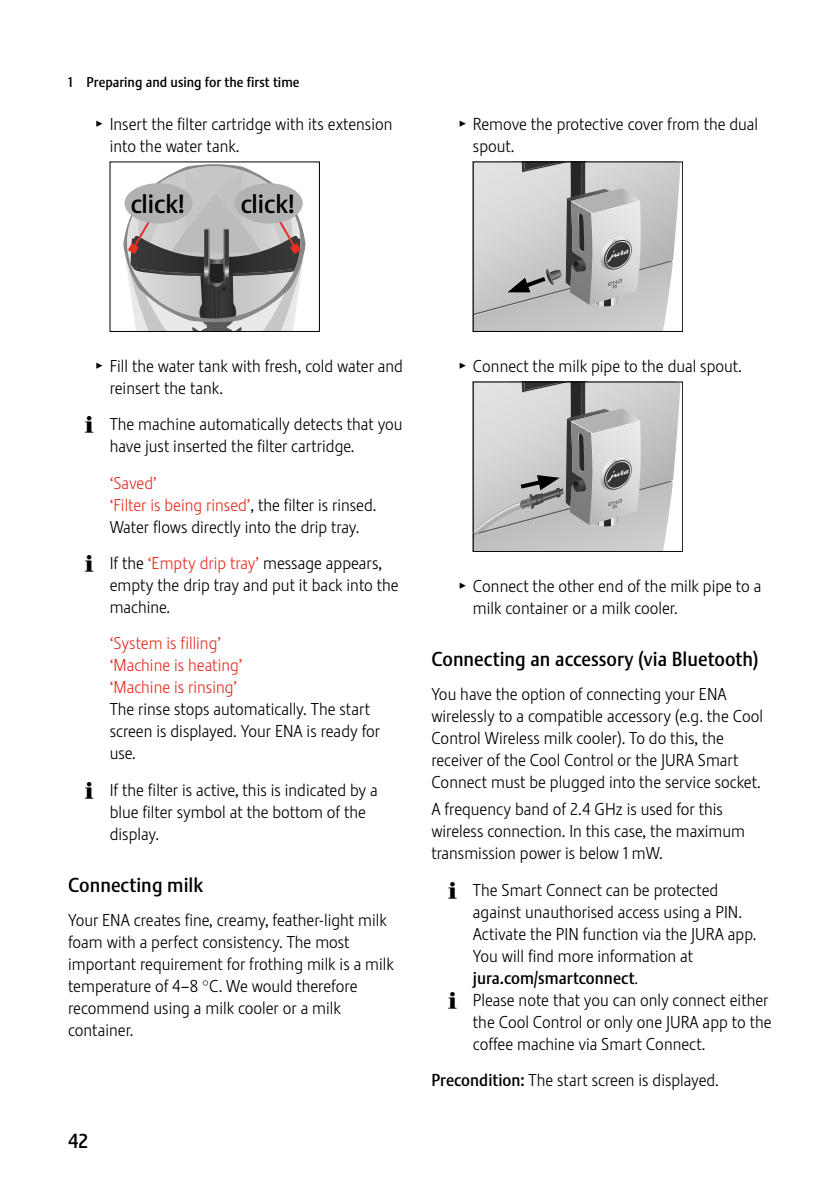
<style>
.page{position:relative;width:840px;height:1191px;background:#fff}
.page>*{position:absolute;margin:0;border:0;box-sizing:border-box;transform-origin:0 0}
.t1{font:26px "Stalemate Pro 2 J Medium";color:#000}
.t2{font:20px "Stalemate Pro 2 J Medium";color:#000}
.t3{font:17px/22px "Stalemate Pro 2 J Light";color:#000}
.t4{font:17px/22px "Stalemate Pro 2 J Light";color:#e63025}
.t5{font:17px "Stalemate Pro 2 J Medium";color:#000}
.t6{font:14px "Stalemate Pro 2 J Medium";color:#000}
.s1{font-family:"Jura Pict 2006"}
.s2{color:#e63025}
.s3{font-family:"Stalemate Pro 2 J Light"}
.s4{font-family:"Stalemate Pro 2 J Medium"}
</style>
<div class="page">
<svg style="left:123px;top:164px;width:182px;height:168px"></svg>
<div style="left:234px;top:183px;width:68px;height:40px;background:#b1b2b3;border-radius:50%"></div>
<svg style="left:472px;top:162px;width:208px;height:170px"></svg>
<svg style="left:472px;top:382px;width:208px;height:170px"></svg>
<p class="t6" style="left:68px;top:73px;width:233px">1 Preparing and using for the first time</p>
<p class="t3" style="left:110px;top:113px;width:284px;text-indent:-13px"><span class="s1">T</span> Insert the filter cartridge with its extension into the water tank.</p>
<h1 class="t1" style="left:131px;top:188px;width:55px">click!</h1>
<h1 class="t1" style="left:240px;top:188px;width:55px">click!</h1>
<p class="t3" style="left:472px;top:113px;width:286px;text-indent:-13px"><span class="s1">T</span> Remove the protective cover from the dual spout.</p>
<p class="t3" style="left:110px;top:355px;width:295px;text-indent:-13px"><span class="s1">T</span> Fill the water tank with fresh, cold water and reinsert the tank.</p>
<p class="t3" style="left:110px;top:413px;width:294px;text-indent:-24px"><span class="s1">E</span> The machine automatically detects that you have just inserted the filter cartridge.</p>
<p class="t3" style="left:110px;top:471px;width:268px"><span class="s2">‘Saved’<br>‘Filter is being rinsed’</span>, the filter is rinsed.<br>Water flows directly into the drip tray.</p>
<p class="t3" style="left:110px;top:552px;width:290px;text-indent:-24px"><span class="s1">E</span> If the <span class="s2">‘Empty drip tray’</span> message appears, empty the drip tray and put it back into the machine.</p>
<p class="t4" style="left:110px;top:632px;width:134px">‘System is filling’ ‘Machine is heating’ ‘Machine is rinsing’</p>
<p class="t3" style="left:110px;top:698px;width:272px">The rinse stops automatically. The start screen is displayed. Your ENA is ready for use.</p>
<p class="t3" style="left:110px;top:779px;width:269px;text-indent:-24px"><span class="s1">E</span> If the filter is active, this is indicated by a blue filter symbol at the bottom of the display.</p>
<p class="t2" style="left:68px;top:873px;width:136px">Connecting milk</p>
<p class="t3" style="left:68px;top:908px;width:327px">Your ENA creates fine, creamy, feather-light milk foam with a perfect consistency. The most important requirement for frothing milk is a milk temperature of 4–8 °C. We would therefore recommend using a milk cooler or a milk container.</p>
<p class="t2" style="left:68px;top:1129px;width:21px">42</p>
<p class="t3" style="left:459px;top:355px;width:283px"><span class="s1">T</span> Connect the milk pipe to the dual spout.</p>
<p class="t3" style="left:472px;top:575px;width:290px;text-indent:-13px"><span class="s1">T</span> Connect the other end of the milk pipe to a milk container or a milk cooler.</p>
<p class="t2" style="left:431px;top:647px;width:328px">Connecting an accessory (via Bluetooth)</p>
<p class="t3" style="left:431px;top:682px;width:333px">You have the option of connecting your ENA wirelessly to a compatible accessory (e.g. the Cool Control Wireless milk cooler). To do this, the receiver of the Cool Control or the JURA Smart Connect must be plugged into the service socket.</p>
<p class="t3" style="left:431px;top:798px;width:315px">A frequency band of 2.4 GHz is used for this wireless connection. In this case, the maximum transmission power is below 1 mW.</p>
<p class="t3" style="left:472px;top:878px;width:285px;text-indent:-24px"><span class="s1">E</span> The Smart Connect can be protected against unauthorised access using a PIN.<br>Activate the PIN function via the JURA app.<br>You will find more information at</p>
<p class="t5" style="left:472px;top:967px;width:167px">jura.com/smartconnect<span class="s3">.</span></p>
<p class="t3" style="left:472px;top:988px;width:300px;text-indent:-24px"><span class="s1">E</span> Please note that you can only connect either the Cool Control or only one JURA app to the coffee machine via Smart Connect.</p>
<p class="t3" style="left:431px;top:1069px;width:289px"><span class="s4">Precondition:</span> The start screen is displayed.</p>
</div>
